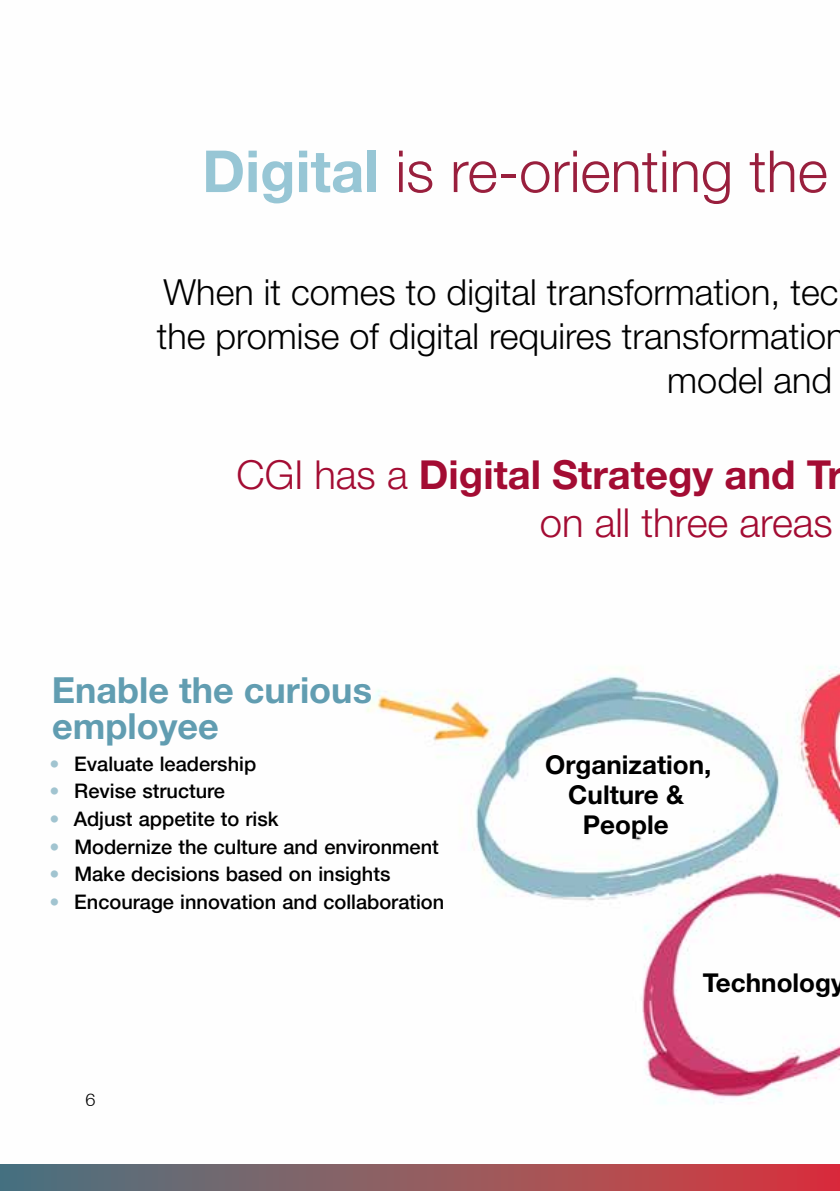
<style>
.page{position:relative;width:840px;height:1191px;background:#fff}
.page>*{position:absolute;margin:0;border:0;box-sizing:border-box;transform-origin:0 0}
.t1{font:300 58px "Helvetica Neue LT Std";color:#991f3d}
.t2{font:300 40px/48px "Helvetica Neue LT Std";color:#a30c33;text-align:right}
.t3{font:300 36px "Helvetica Neue LT Std";color:#000}
.t4{font:700 36px/36px "Helvetica Neue LT Std";color:#619db1}
.t5{font:700 26px/30px "Helvetica Neue LT Std";color:#000;text-align:center}
.t6{font:500 20px "Helvetica Neue LT";color:#000}
.t7{font:300 18px "Helvetica Neue LT";color:#000}
.s1{font-weight:700;color:#97c6d5}
.s2{font-weight:700}
.s3{color:#a1c4d0}
</style>
<div class="page">
<img style="left:367px;top:666px;width:472px;height:438px">
<div style="left:0;top:1164px;width:839px;height:27px;background:linear-gradient(to right,#497982,#db383d)"></div>
<h1 class="t1" style="left:202px;top:136px;width:627px"><span class="s1">Digital</span> is re-orienting the</h1>
<h3 class="t3" style="left:163px;top:270px;width:676px">When it comes to digital transformation, tec</h3>
<h3 class="t3" style="left:157px;top:314px;width:690px">the promise of digital requires transformation</h3>
<h3 class="t3" style="left:667px;top:358px;width:166px">model and</h3>
<h2 class="t2" style="left:236px;top:450px;width:607px">CGI has a <span class="s2">Digital Strategy and Tr </span>on all three areas</h2>
<h3 class="t4" style="left:52px;top:671px;width:321px">Enable the curious employee</h3>
<p class="t6" style="left:50px;top:751px;width:208px"><span class="s3">•</span> Evaluate leadership</p>
<p class="t6" style="left:50px;top:779px;width:177px"><span class="s3">•</span> Revise structure</p>
<p class="t6" style="left:50px;top:807px;width:230px"><span class="s3">•</span> Adjust appetite to risk</p>
<p class="t6" style="left:50px;top:834px;width:390px"><span class="s3">•</span> Modernize the culture and environment</p>
<p class="t6" style="left:50px;top:862px;width:342px"><span class="s3">•</span> Make decisions based on insights</p>
<p class="t6" style="left:50px;top:890px;width:396px"><span class="s3">•</span> Encourage innovation and collaboration</p>
<p class="t7" style="left:86px;top:1088px;width:12px">6</p>
<h3 class="t5" style="left:545px;top:749px;width:168px">Organization,<br>Culture &amp;<br>People</h3>
<h3 class="t5" style="left:702px;top:967px;width:143px">Technology</h3>
</div>
